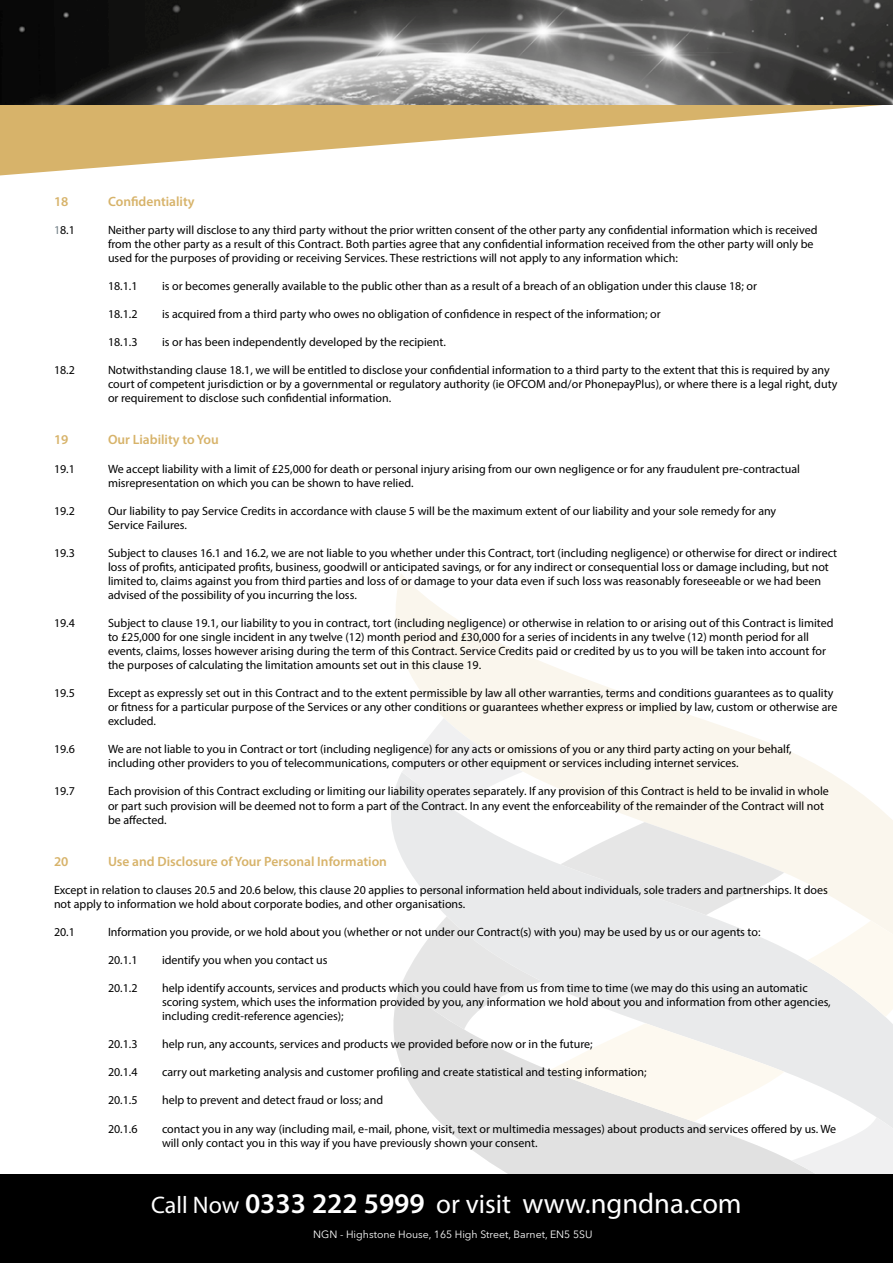
<style>
.page{position:relative;width:893px;height:1263px;background:#fff}
.page>*{position:absolute;margin:0;border:0;box-sizing:border-box;transform-origin:0 0}
.t1{font:28.5px "Myriad Pro";color:#fff}
.t2{font:600 13.5px "Myriad Pro";color:#d7b36a}
.t3{font:12px/14.1px "Myriad Pro";color:#000}
.t4{font:10.5px "Avenir Next LT Pro";color:#fff}
.s1{color:#707e85}
.s2{font-size:24px}
.s3{font-weight:600}
.s4{font-size:27px}
</style>
<div class="page">
<svg style="left:396px;top:574px;width:432px;height:198px"></svg>
<svg style="left:391px;top:772px;width:502px;height:212px"></svg>
<svg style="left:393px;top:984px;width:500px;height:190px"></svg>
<svg style="left:791px;top:1117px;width:102px;height:57px"></svg>
<svg style="left:549px;top:1023px;width:235px;height:99px"></svg>
<svg style="left:401px;top:916px;width:141px;height:113px"></svg>
<svg style="left:402px;top:718px;width:121px;height:92px"></svg>
<svg style="left:560px;top:822px;width:224px;height:93px"></svg>
<svg style="left:807px;top:920px;width:86px;height:97px"></svg>
<svg style="left:0;top:104px;width:893px;height:71px"></svg>
<img style="left:0;top:0;width:893px;height:104px">
<div style="left:0;top:1174px;width:893px;height:89px;background:#000"></div>
<p class="t2" style="left:54px;top:193px;width:16px">18</p>
<p class="t2" style="left:108px;top:193px;width:88px">Confidentiality</p>
<p class="t3" style="left:54px;top:223px;width:22px"><span class="s1">1</span>8.1</p>
<p class="t3" style="left:108px;top:223px;width:711px">Neither party will disclose to any third party without the prior written consent of the other party any confidential information which is received from the other party as a result of this Contract. Both parties agree that any confidential information received from the other party will only be used for the purposes of providing or receiving Services. These restrictions will not apply to any information which:</p>
<p class="t3" style="left:108px;top:279px;width:31px">18.1.1</p>
<p class="t3" style="left:162px;top:279px;width:596px">is or becomes generally available to the public other than as a result of a breach of an obligation under this clause 18; or</p>
<p class="t3" style="left:108px;top:307px;width:31px">18.1.2</p>
<p class="t3" style="left:162px;top:307px;width:500px">is acquired from a third party who owes no obligation of confidence in respect of the information; or</p>
<p class="t3" style="left:108px;top:335px;width:31px">18.1.3</p>
<p class="t3" style="left:162px;top:335px;width:285px">is or has been independently developed by the recipient.</p>
<p class="t3" style="left:54px;top:363px;width:22px">18.2</p>
<p class="t3" style="left:108px;top:363px;width:731px">Notwithstanding clause 18.1, we will be entitled to disclose your confidential information to a third party to the extent that this is required by any court of competent jurisdiction or by a governmental or regulatory authority (ie OFCOM and/or PhonepayPlus), or where there is a legal right, duty or requirement to disclose such confidential information.</p>
<p class="t2" style="left:54px;top:431px;width:16px">19</p>
<p class="t2" style="left:108px;top:431px;width:112px">Our Liability to You</p>
<p class="t3" style="left:54px;top:461px;width:22px">19.1</p>
<p class="t3" style="left:108px;top:461px;width:693px">We accept liability with a limit of £25,000 for death or personal injury arising from our own negligence or for any fraudulent pre-contractual misrepresentation on which you can be shown to have relied.</p>
<p class="t3" style="left:54px;top:503px;width:22px">19.2</p>
<p class="t3" style="left:108px;top:503px;width:670px">Our liability to pay Service Credits in accordance with clause 5 will be the maximum extent of our liability and your sole remedy for any<br>Service Failures.</p>
<p class="t3" style="left:54px;top:545px;width:22px">19.3</p>
<p class="t3" style="left:108px;top:545px;width:731px">Subject to clauses 16.1 and 16.2, we are not liable to you whether under this Contract, tort (including negligence) or otherwise for direct or indirect loss of profits, anticipated profits, business, goodwill or anticipated savings, or for any indirect or consequential loss or damage including, but not limited to, claims against you from third parties and loss of or damage to your data even if such loss was reasonably foreseeable or we had been advised of the possibility of you incurring the loss.</p>
<p class="t3" style="left:54px;top:616px;width:22px">19.4</p>
<p class="t3" style="left:108px;top:616px;width:727px">Subject to clause 19.1, our liability to you in contract, tort (including negligence) or otherwise in relation to or arising out of this Contract is limited to £25,000 for one single incident in any twelve (12) month period and £30,000 for a series of incidents in any twelve (12) month period for all events, claims, losses however arising during the term of this Contract. Service Credits paid or credited by us to you will be taken into account for the purposes of calculating the limitation amounts set out in this clause 19.</p>
<p class="t3" style="left:54px;top:686px;width:22px">19.5</p>
<p class="t3" style="left:108px;top:686px;width:731px">Except as expressly set out in this Contract and to the extent permissible by law all other warranties, terms and conditions guarantees as to quality or fitness for a particular purpose of the Services or any other conditions or guarantees whether express or implied by law, custom or otherwise are excluded.</p>
<p class="t3" style="left:54px;top:742px;width:22px">19.6</p>
<p class="t3" style="left:108px;top:742px;width:685px">We are not liable to you in Contract or tort (including negligence) for any acts or omissions of you or any third party acting on your behalf, including other providers to you of telecommunications, computers or other equipment or services including internet services.</p>
<p class="t3" style="left:54px;top:784px;width:22px">19.7</p>
<p class="t3" style="left:108px;top:784px;width:722px">Each provision of this Contract excluding or limiting our liability operates separately. If any provision of this Contract is held to be invalid in whole or part such provision will be deemed not to form a part of the Contract. In any event the enforceability of the remainder of the Contract will not be affected.</p>
<p class="t2" style="left:54px;top:852px;width:16px">20</p>
<p class="t2" style="left:108px;top:852px;width:280px">Use and Disclosure of Your Personal Information</p>
<p class="t3" style="left:54px;top:882px;width:775px">Except in relation to clauses 20.5 and 20.6 below, this clause 20 applies to personal information held about individuals, sole traders and partnerships. It does not apply to information we hold about corporate bodies, and other organisations.</p>
<p class="t3" style="left:54px;top:925px;width:22px">20.1</p>
<p class="t3" style="left:108px;top:925px;width:654px">Information you provide, or we hold about you (whether or not under our Contract(s) with you) may be used by us or our agents to:</p>
<p class="t3" style="left:108px;top:953px;width:31px">20.1.1</p>
<p class="t3" style="left:162px;top:953px;width:167px">identify you when you contact us</p>
<p class="t3" style="left:108px;top:981px;width:31px">20.1.2</p>
<p class="t3" style="left:162px;top:981px;width:670px">help identify accounts, services and products which you could have from us from time to time (we may do this using an automatic scoring system, which uses the information provided by you, any information we hold about you and information from other agencies, including credit-reference agencies);</p>
<p class="t3" style="left:108px;top:1037px;width:31px">20.1.3</p>
<p class="t3" style="left:162px;top:1037px;width:432px">help run, any accounts, services and products we provided before now or in the future;</p>
<p class="t3" style="left:108px;top:1065px;width:31px">20.1.4</p>
<p class="t3" style="left:162px;top:1065px;width:486px">carry out marketing analysis and customer profiling and create statistical and testing information;</p>
<p class="t3" style="left:108px;top:1093px;width:31px">20.1.5</p>
<p class="t3" style="left:162px;top:1093px;width:223px">help to prevent and detect fraud or loss; and</p>
<p class="t3" style="left:108px;top:1121px;width:31px">20.1.6</p>
<p class="t3" style="left:162px;top:1121px;width:676px">contact you in any way (including mail, e-mail, phone, visit, text or multimedia messages) about products and services offered by us. We will only contact you in this way if you have previously shown your consent.</p>
<h1 class="t1" style="left:151px;top:1186px;width:592px"><span class="s2">Call Now</span> <span class="s3">0333 222 5999</span> <span class="s4">or visit</span> www.ngndna.com</h1>
<p class="t4" style="left:313px;top:1228px;width:281px">NGN - Highstone House, 165 High Street, Barnet, EN5 5SU</p>
</div>
